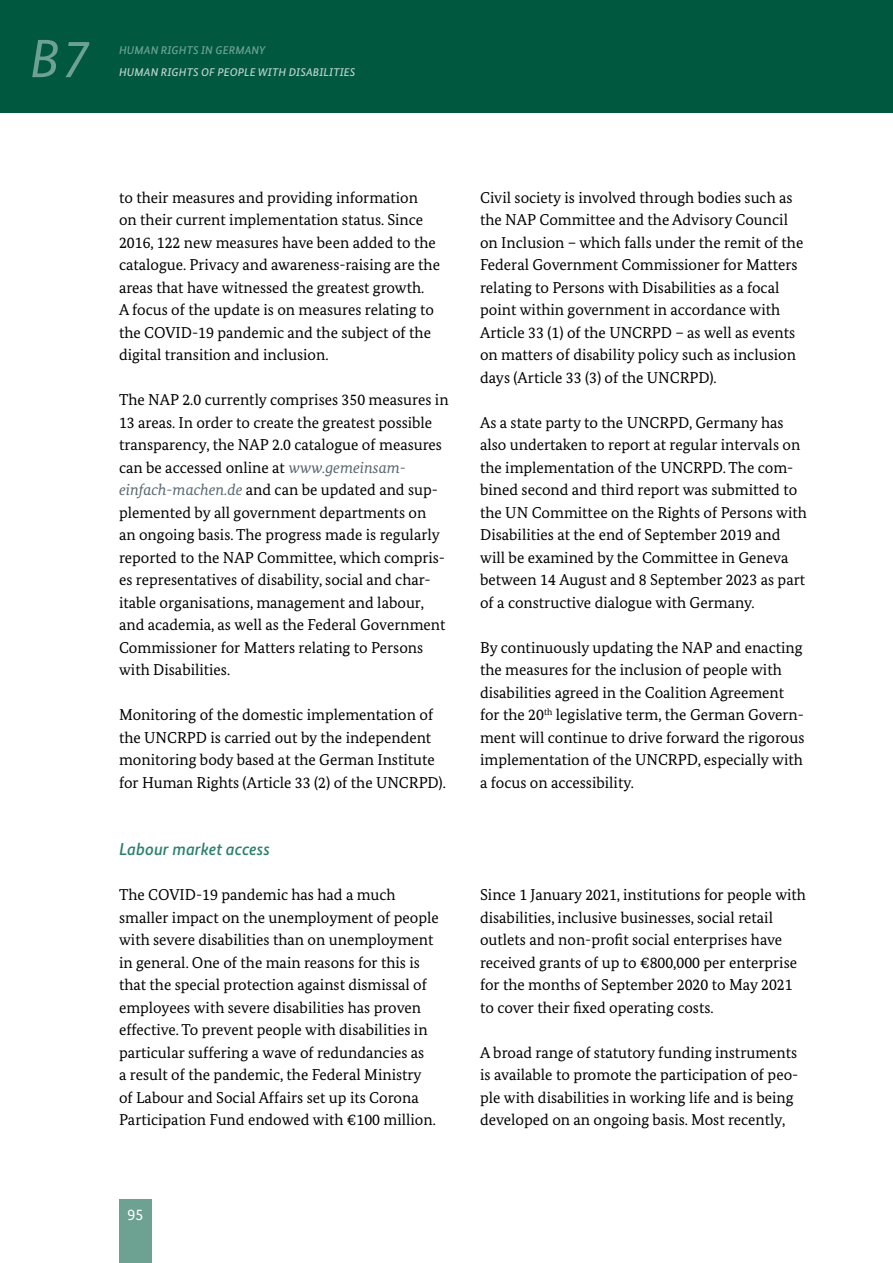
<style>
.page{position:relative;width:893px;height:1263px;background:#fff}
.page>*{position:absolute;margin:0;border:0;box-sizing:border-box;transform-origin:0 0}
.t1{font:italic 54px "Bundes Sans";color:#6da192}
.Überschriften_H3_-_B{font:italic 500 17.25px "Bundes Sans";color:#2a816d}
.Text_Fließtext{font:15.75px/22.5px "Bundes Serif";color:#000}
.t2{font:15.75px "Bundes Sans";color:#fff}
.t3{font:italic 500 11.25px "Bundes Sans";letter-spacing:.01em;color:#b7cfc6}
.t4{font:italic 500 11.25px "Bundes Sans";letter-spacing:.01em;color:#6da192}
.s1{font-style:italic;color:#58676e}
</style>
<div class="page">
<div style="left:0;top:0;width:893px;height:112px;background:#00583f"></div>
<div style="left:119px;top:1199px;width:33px;height:64px;background:#6da192"></div>
<h1 class="t1" style="left:30px;top:26px;width:61px">B7</h1>
<p class="t4" style="left:119px;top:43px;width:148px">HUMAN RIGH TS IN GERMANY</p>
<p class="t3" style="left:119px;top:65px;width:238px">HUMAN RIGH TS OF PEOPLE WITH DISABILITIES</p>
<p class="Text_Fließtext" style="left:119px;top:186px;width:322px">to their measures and providing information<br>on their current implementation status. Since 2016, 122 new measures have been added to the catalogue. Privacy and awareness-raising are the areas that have witnessed the greatest growth.<br>A focus of the update is on measures relating to the COVID-19 pandemic and the subject of the digital transition and inclusion.</p>
<p class="Text_Fließtext" style="left:119px;top:388px;width:331px">The NAP 2.0 currently comprises 350 measures in 13 areas. In order to create the greatest possible transparency, the NAP 2.0 catalogue of measures can be accessed online at <span class="s1">www.gemeinsam&shy;einfach-machen.de</span> and can be updated and sup&shy;plemented by all government departments on<br>an ongoing basis. The progress made is regularly reported to the NAP Committee, which compris&shy;es representatives of disability, social and char&shy;itable organisations, management and labour, and academia, as well as the Federal Government Commissioner for Matters relating to Persons with Disabilities.</p>
<p class="Text_Fließtext" style="left:119px;top:703px;width:328px">Monitoring of the domestic implementation of the UNCRPD is carried out by the independent monitoring body based at the German Institute for Human Rights (Article 33 (2) of the UNCRPD).</p>
<p class="Text_Fließtext" style="left:480px;top:186px;width:325px">Civil society is involved through bodies such as the NAP Committee and the Advisory Council on Inclusion – which falls under the remit of the Federal Government Commissioner for Matters relating to Persons with Disabilities as a focal point within government in accordance with Article 33 (1) of the UNCRPD – as well as events on matters of disability policy such as inclusion days (Article 33 (3) of the UNCRPD).</p>
<p class="Text_Fließtext" style="left:480px;top:411px;width:328px">As a state party to the UNCRPD, Germany has also undertaken to report at regular intervals on the implementation of the UNCRPD. The com&shy;bined second and third report was submitted to the UN Committee on the Rights of Persons with Disabilities at the end of September 2019 and will be examined by the Committee in Geneva between 14 August and 8 September 2023 as part of a constructive dialogue with Germany.</p>
<p class="Text_Fließtext" style="left:480px;top:636px;width:326px">By continuously updating the NAP and enacting the measures for the inclusion of people with disabilities agreed in the Coalition Agreement for the 20<sup>th</sup> legislative term, the German Govern&shy;ment will continue to drive forward the rigorous implementation of the UNCRPD, especially with a focus on accessibility.</p>
<h3 class="Überschriften_H3_-_B" style="left:119px;top:839px;width:152px">LABOUR MARKET ACCESS</h3>
<p class="Text_Fließtext" style="left:119px;top:883px;width:321px">The COVID-19 pandemic has had a much smaller impact on the unemployment of people with severe disabilities than on unemployment in general. One of the main reasons for this is that the special protection against dismissal of employees with severe disabilities has proven effective. To prevent people with disabilities in particular suffering a wave of redundancies as<br>a result of the pandemic, the Federal Ministry of Labour and Social Affairs set up its Corona Participation Fund endowed with €100 million.</p>
<p class="Text_Fließtext" style="left:480px;top:883px;width:327px">Since 1 January 2021, institutions for people with disabilities, inclusive businesses, social retail outlets and non-profit social enterprises have received grants of up to €800,000 per enterprise for the months of September 2020 to May 2021 to cover their fixed operating costs.</p>
<p class="Text_Fließtext" style="left:480px;top:1041px;width:320px">A broad range of statutory funding instruments is available to promote the participation of peo&shy;ple with disabilities in working life and is being developed on an ongoing basis. Most recently,</p>
<p class="t2" style="left:128px;top:1205px;width:17px">95</p>
</div>
